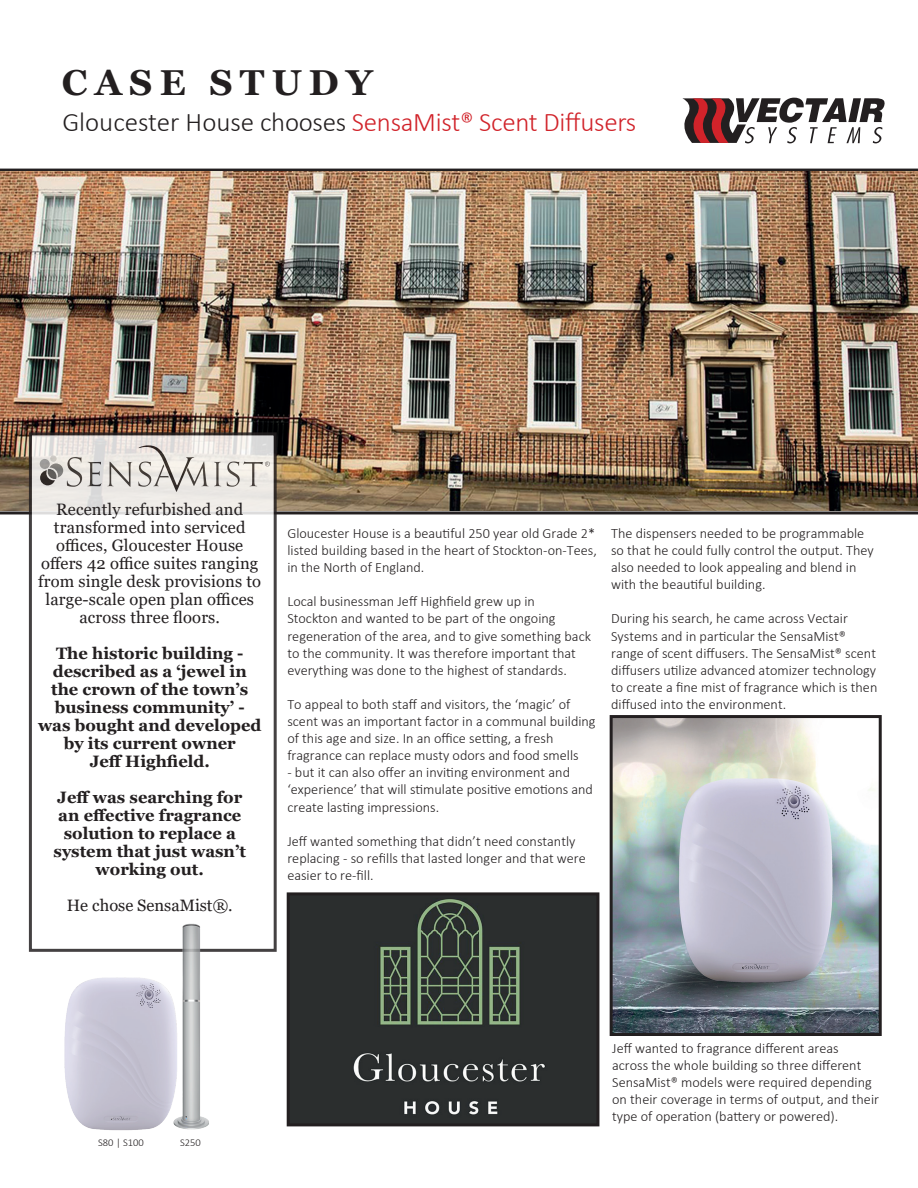
<style>
.page{position:relative;width:918px;height:1188px;background:#fff}
.page>*{position:absolute;margin:0;border:0;box-sizing:border-box;transform-origin:0 0}
.t1{font:700 36px "Georgia";letter-spacing:.2em;color:#231f20}
.t2{font:300 27px "Calibri";letter-spacing:-.01em;color:#d1232a}
.t3{font:700 16.5px/18px "Georgia";color:#231f20;text-align:center}
.t4{font:16.5px/18px "Georgia";letter-spacing:.01em;color:#231f20;text-align:center}
.t5{font:300 14.25px/17.1px "Calibri";color:#231f20}
.t6{font:300 10.5px "Calibri";color:#231f20}
.s1{color:#231f20}
</style>
<div class="page">
<svg style="left:682px;top:98px;width:203px;height:45px"></svg>
<hr style="left:0;top:169px;width:918px;height:3px;background:#231f20">
<hr style="left:0;top:511px;width:918px;height:3px;background:#231f20">
<img style="left:0;top:172px;width:918px;height:339px">
<div style="left:30px;top:434px;width:245px;height:516px;background:#fff"></div>
<svg style="left:107px;top:462px;width:25px;height:25px"></svg>
<svg style="left:227px;top:462px;width:43px;height:25px"></svg>
<svg style="left:138px;top:445px;width:83px;height:47px;background:#d4d0cb"></svg>
<svg style="left:40px;top:457px;width:61px;height:30px;background:#bcb8b4"></svg>
<svg style="left:40px;top:459px;width:10px;height:10px"></svg>
<div style="left:50px;top:455px;width:7px;height:7px;background:#ccc8c3;border-radius:50%"></div>
<div style="left:29px;top:432px;width:248px;height:520px;border:3px solid #231f20"></div>
<img style="left:28px;top:899px;width:245px;height:232px">
<img style="left:291px;top:896px;width:304px;height:226px">
<div style="left:287px;top:892px;width:312px;height:234px;border:3px solid #231f20"></div>
<img style="left:614px;top:719px;width:264px;height:313px">
<div style="left:610px;top:715px;width:272px;height:321px;border:3px solid #231f20"></div>
<h1 class="t1" style="left:62px;top:60px;width:312px">CASE STUDY</h1>
<h2 class="t2" style="left:62px;top:105px;width:576px"><span class="s1">Gloucester House chooses</span> SensaMist® Scent Diffusers</h2>
<p class="t4" style="left:38px;top:501px;width:224px">Recently refurbished and transformed into serviced offices, Gloucester House offers 42 office suites ranging from single desk provisions to large-scale open plan offices across three floors.</p>
<p class="t3" style="left:38px;top:644px;width:225px">The historic building - described as a ‘jewel in the crown of the town’s business community’ - was bought and developed by its current owner<br>Jeff Highfield.</p>
<p class="t3" style="left:54px;top:788px;width:194px">Jeff was searching for an effective fragrance solution to replace a system that just wasn’t working out.</p>
<p class="t4" style="left:67px;top:897px;width:167px">He chose SensaMist®.</p>
<p class="t5" style="left:287px;top:525px;width:311px;text-align:justify">Gloucester House is a beautiful 250 year old Grade 2* listed building based in the heart of Stockton-on-Tees, in the North of England.</p>
<p class="t5" style="left:287px;top:593px;width:305px">Local businessman Jeff Highfield grew up in<br>Stockton and wanted to be part of the ongoing regeneration of the area, and to give something back to the community. It was therefore important that everything was done to the highest of standards.</p>
<p class="t5" style="left:287px;top:696px;width:310px">To appeal to both staff and visitors, the ‘magic’ of scent was an important factor in a communal building of this age and size. In an office setting, a fresh fragrance can replace musty odors and food smells</p>
<p class="t5" style="left:287px;top:764px;width:307px">- but it can also offer an inviting environment and ‘experience’ that will stimulate positive emotions and create lasting impressions.</p>
<p class="t5" style="left:287px;top:832px;width:300px">Jeff wanted something that didn’t need constantly replacing - so refills that lasted longer and that were easier to re-fill.</p>
<p class="t5" style="left:611px;top:525px;width:264px">The dispensers needed to be programmable so that he could fully control the output. They also needed to look appealing and blend in with the beautiful building.</p>
<p class="t5" style="left:611px;top:610px;width:268px">During his search, he came across Vectair Systems and in particular the SensaMist® range of scent diffusers. The SensaMist® scent diffusers utilize advanced atomizer technology to create a fine mist of fragrance which is then diffused into the environment.</p>
<p class="t6" style="left:98px;top:1136px;width:47px">S80 | S100</p>
<p class="t6" style="left:180px;top:1136px;width:22px">S250</p>
<p class="t5" style="left:612px;top:1039px;width:268px">Jeff wanted to fragrance different areas<br>across the whole building so three different SensaMist® models were required depending on their coverage in terms of output, and their type of operation (battery or powered).</p>
</div>
